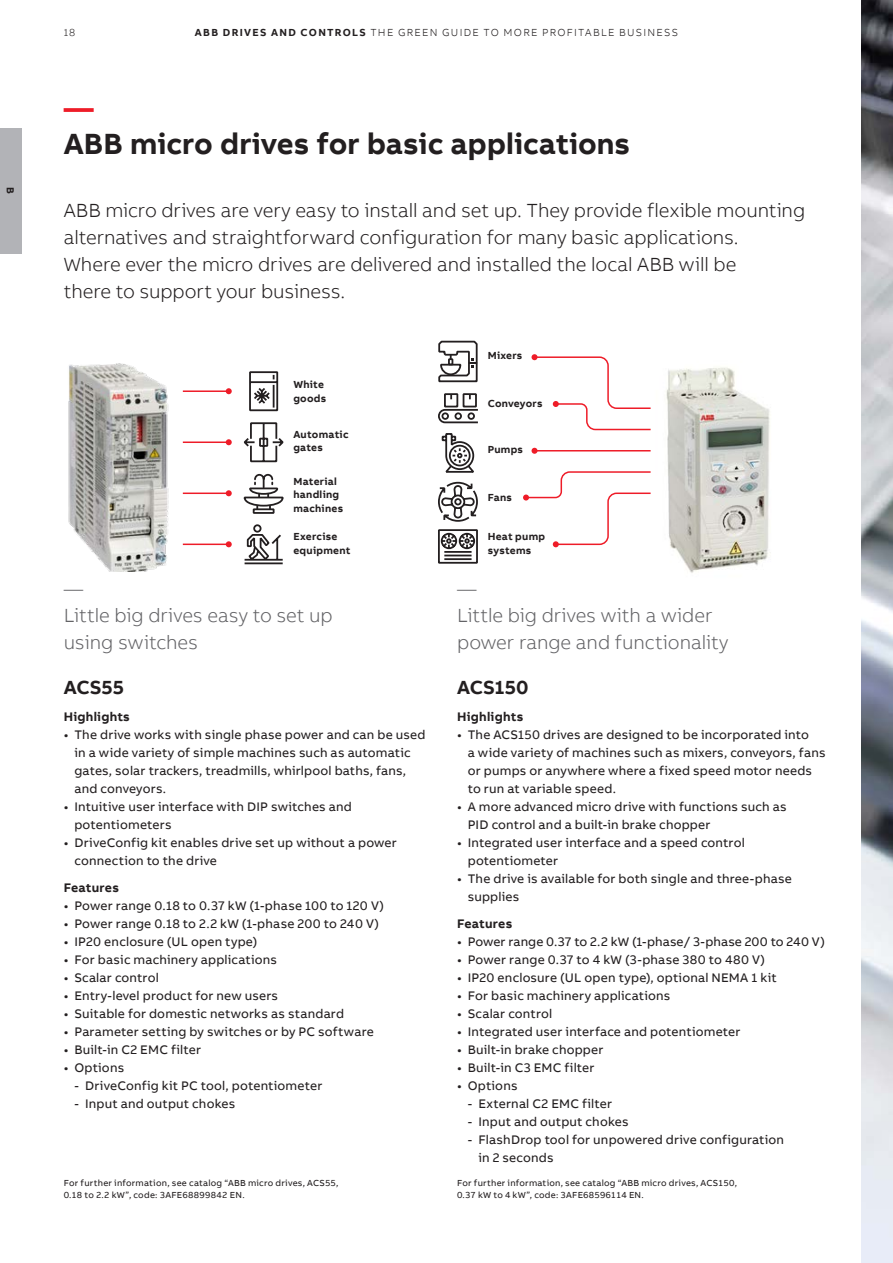
<style>
.page{position:relative;width:893px;height:1263px;background:#fff}
.page>*{position:absolute;margin:0;border:0;box-sizing:border-box;transform-origin:0 0}
.t1{font:700 30px "AB Bvoice";color:#231f20}
.t2{font:700 30px "AB Bvoice";color:#ee1c28}
.t3{font:300 19.5px/27px "AB Bvoice";letter-spacing:-.005em;color:#231f20}
.t4{font:300 19.5px/27px "AB Bvoice";letter-spacing:-.005em;color:#636366}
.t5{font:700 19.5px "AB Bvoice";color:#231f20}
.t6{font:12.75px/18px "AB Bvoice";letter-spacing:.015em;color:#231f20}
.t7{font:700 12.75px "AB Bvoice";letter-spacing:.02em;color:#231f20}
.t8{font:700 10.5px/13.5px "AB Bvoice";letter-spacing:.025em;color:#231f20}
.t9{font:300 10.5px "AB Bvoice";letter-spacing:.12em;color:#231f20}
.t10{font:9px/12px "AB Bvoice";letter-spacing:.025em;color:#231f20}
.s1{font-weight:700}
</style>
<div class="page">
<img style="left:861px;top:0;width:32px;height:1263px">
<img style="left:68px;top:363px;width:101px;height:209px">
<img style="left:643px;top:367px;width:128px;height:206px">
<svg style="left:438px;top:393px;width:40px;height:31px"></svg>
<svg style="left:442px;top:433px;width:32px;height:40px"></svg>
<div style="left:253px;top:524px;width:8px;height:9px;border:2px solid #231f20;border-radius:50%"></div>
<svg style="left:244px;top:534px;width:39px;height:31px"></svg>
<svg style="left:249px;top:371px;width:30px;height:41px"></svg>
<svg style="left:243px;top:422px;width:41px;height:41px"></svg>
<svg style="left:438px;top:340px;width:40px;height:43px"></svg>
<hr style="left:534px;top:450px;width:117px;height:1px;background:#ee1c28">
<svg style="left:531px;top:448px;width:6px;height:6px"></svg>
<svg style="left:523px;top:470px;width:129px;height:77px"></svg>
<svg style="left:531px;top:354px;width:121px;height:77px"></svg>
<svg style="left:243px;top:473px;width:41px;height:41px"></svg>
<div style="left:0;top:128px;width:21px;height:126px;background:#b2b3b7"></div>
<svg style="left:438px;top:481px;width:40px;height:83px"></svg>
<hr style="left:183px;top:390px;width:46px;height:2px;background:#ee1c28">
<svg style="left:226px;top:388px;width:6px;height:6px"></svg>
<hr style="left:183px;top:441px;width:46px;height:2px;background:#ee1c28">
<svg style="left:226px;top:439px;width:6px;height:6px"></svg>
<hr style="left:183px;top:492px;width:46px;height:2px;background:#ee1c28">
<svg style="left:226px;top:490px;width:6px;height:6px"></svg>
<hr style="left:183px;top:544px;width:46px;height:1px;background:#ee1c28">
<svg style="left:226px;top:541px;width:6px;height:6px"></svg>
<p class="t8" style="left:17px;top:187px;width:8px;rotate:90deg">B</p>
<p class="t9" style="left:64px;top:26px;width:13px">18</p>
<p class="t9" style="left:195px;top:26px;width:485px"><span class="s1">ABB DRIVES AND CONTROLS</span> THE GREEN GUIDE TO MORE PROFITABLE BUSINESS</p>
<h1 class="t2" style="left:64px;top:89px;width:31px">—</h1>
<h1 class="t1" style="left:64px;top:125px;width:568px">ABB micro drives for basic applications</h1>
<p class="t3" style="left:64px;top:197px;width:743px">ABB micro drives are very easy to install and set up. They provide flexible mounting alternatives and straightforward configuration for many basic applications.<br>Where ever the micro drives are delivered and installed the local ABB will be<br>there to support your business.</p>
<p class="t8" style="left:293px;top:378px;width:34px">White goods</p>
<p class="t8" style="left:293px;top:428px;width:57px">Automatic gates</p>
<p class="t8" style="left:293px;top:474px;width:51px">Material handling machines</p>
<p class="t8" style="left:293px;top:530px;width:59px">Exercise equipment</p>
<h2 class="t4" style="left:64px;top:575px;width:270px">—<br>Little big drives easy to set up using switches</h2>
<h2 class="t5" style="left:64px;top:675px;width:62px">ACS55</h2>
<p class="t7" style="left:64px;top:708px;width:68px">Highlights</p>
<p class="t6" style="left:74px;top:726px;width:353px;text-indent:-11px">• The drive works with single phase power and can be used in a wide variety of simple machines such as automatic gates, solar trackers, treadmills, whirlpool baths, fans, and conveyors.</p>
<p class="t6" style="left:74px;top:798px;width:279px;text-indent:-11px">• Intuitive user interface with DIP switches and potentiometers</p>
<p class="t6" style="left:74px;top:834px;width:324px;text-indent:-11px">• DriveConfig kit enables drive set up without a power connection to the drive</p>
<p class="t7" style="left:64px;top:879px;width:57px">Features</p>
<p class="t6" style="left:64px;top:897px;width:322px">• Power range 0.18 to 0.37 kW (1-phase 100 to 120 V)</p>
<p class="t6" style="left:64px;top:915px;width:317px">• Power range 0.18 to 2.2 kW (1-phase 200 to 240 V)</p>
<p class="t6" style="left:64px;top:933px;width:195px">• IP20 enclosure (UL open type)</p>
<p class="t6" style="left:64px;top:951px;width:215px">• For basic machinery applications</p>
<p class="t6" style="left:64px;top:969px;width:97px">• Scalar control</p>
<p class="t6" style="left:64px;top:987px;width:216px">• Entry-level product for new users</p>
<p class="t6" style="left:64px;top:1005px;width:282px">• Suitable for domestic networks as standard</p>
<p class="t6" style="left:64px;top:1023px;width:312px">• Parameter setting by switches or by PC software</p>
<p class="t6" style="left:64px;top:1041px;width:139px">• Built-in C2 EMC filter</p>
<p class="t6" style="left:64px;top:1059px;width:62px">• Options</p>
<p class="t6" style="left:74px;top:1077px;width:249px">- DriveConfig kit PC tool, potentiometer</p>
<p class="t6" style="left:74px;top:1095px;width:162px">- Input and output chokes</p>
<p class="t8" style="left:488px;top:348px;width:36px">Mixers</p>
<p class="t8" style="left:488px;top:397px;width:56px">Conveyors</p>
<p class="t8" style="left:488px;top:442px;width:37px">Pumps</p>
<p class="t8" style="left:488px;top:490px;width:26px">Fans</p>
<p class="t8" style="left:488px;top:530px;width:59px">Heat pump systems</p>
<h2 class="t4" style="left:457px;top:575px;width:273px">—<br>Little big drives with a wider power range and functionality</h2>
<h2 class="t5" style="left:457px;top:675px;width:73px">ACS150</h2>
<p class="t7" style="left:457px;top:708px;width:68px">Highlights</p>
<p class="t6" style="left:468px;top:726px;width:359px;text-indent:-11px">• The ACS150 drives are designed to be incorporated into<br>a wide variety of machines such as mixers, conveyors, fans or pumps or anywhere where a fixed speed motor needs to run at variable speed.</p>
<p class="t6" style="left:468px;top:798px;width:320px;text-indent:-11px">• A more advanced micro drive with functions such as<br>PID control and a built-in brake chopper</p>
<p class="t6" style="left:468px;top:834px;width:279px;text-indent:-11px">• Integrated user interface and a speed control potentiometer</p>
<p class="t6" style="left:468px;top:870px;width:326px;text-indent:-11px">• The drive is available for both single and three-phase supplies</p>
<p class="t7" style="left:457px;top:915px;width:57px">Features</p>
<p class="t6" style="left:457px;top:933px;width:369px">• Power range 0.37 to 2.2 kW (1-phase/ 3-phase 200 to 240 V)</p>
<p class="t6" style="left:457px;top:951px;width:310px">• Power range 0.37 to 4 kW (3-phase 380 to 480 V)</p>
<p class="t6" style="left:457px;top:969px;width:321px">• IP20 enclosure (UL open type), optional NEMA 1 kit</p>
<p class="t6" style="left:457px;top:987px;width:215px">• For basic machinery applications</p>
<p class="t6" style="left:457px;top:1005px;width:97px">• Scalar control</p>
<p class="t6" style="left:457px;top:1023px;width:285px">• Integrated user interface and potentiometer</p>
<p class="t6" style="left:457px;top:1041px;width:148px">• Built-in brake chopper</p>
<p class="t6" style="left:457px;top:1059px;width:139px">• Built-in C3 EMC filter</p>
<p class="t6" style="left:457px;top:1077px;width:62px">• Options</p>
<p class="t6" style="left:468px;top:1095px;width:146px">- External C2 EMC filter</p>
<p class="t6" style="left:468px;top:1113px;width:162px">- Input and output chokes</p>
<p class="t6" style="left:478px;top:1131px;width:307px;text-indent:-11px">- FlashDrop tool for unpowered drive configuration in 2 seconds</p>
<p class="t10" style="left:64px;top:1177px;width:276px">For further information, see catalog “ABB micro drives, ACS55,<br>0.18 to 2.2 kW”, code: 3AFE68899842 EN.</p>
<p class="t10" style="left:457px;top:1177px;width:281px">For further information, see catalog “ABB micro drives, ACS150,<br>0.37 kW to 4 kW”, code: 3AFE68596114 EN.</p>
</div>
